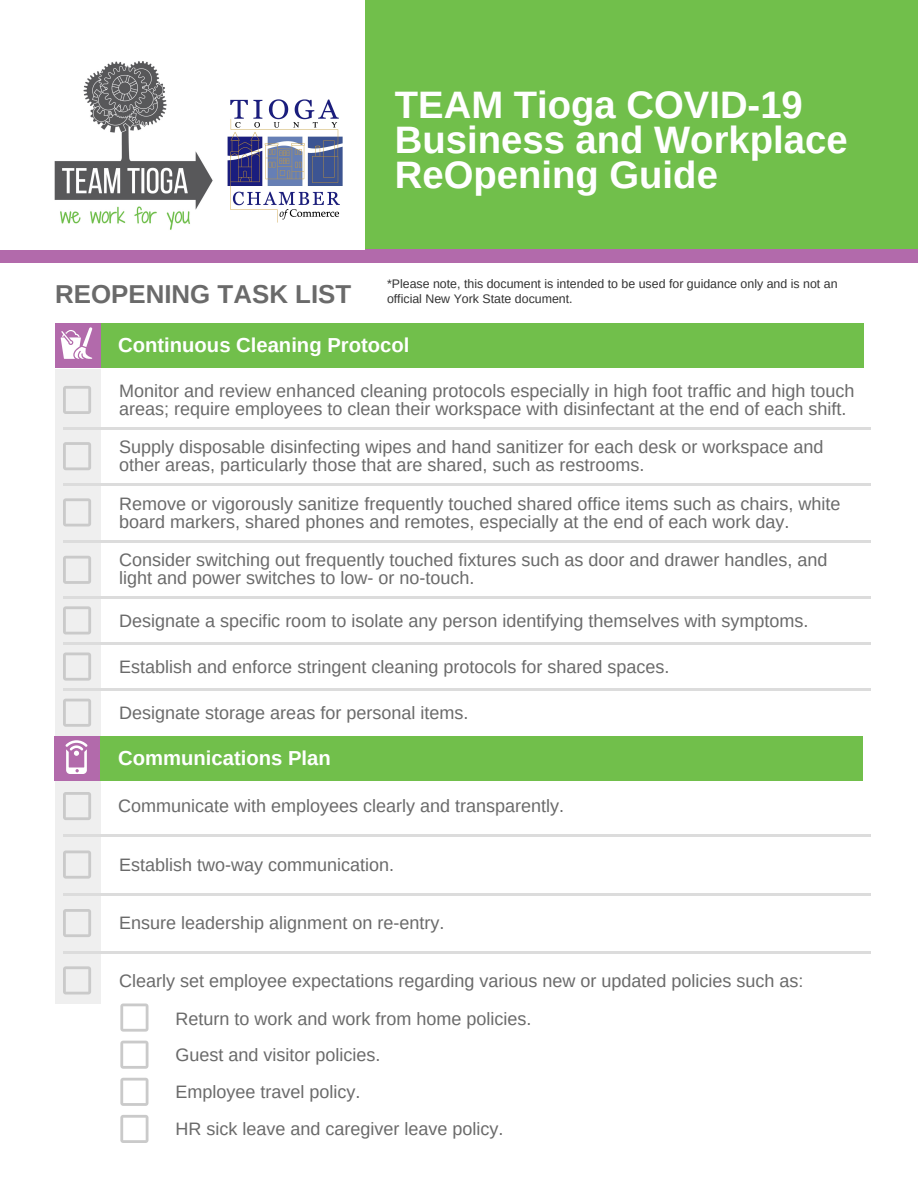
<style>
.page{position:relative;width:918px;height:1188px;background:#fff}
.page>*{position:absolute;margin:0;border:0;box-sizing:border-box;transform-origin:0 0}
.t1{font:700 38.25px/34.8px "Arimo";color:#fff}
.t2{font:700 25.8px "Arimo";color:#6a6a6a}
.t3{font:700 20.25px "Arimo";color:#fff}
.t4{font:18px/18px "Arimo";color:#6a6a6a}
.t5{font:12.3px/14.7px "Arimo";color:#333}
</style>
<div class="page">
<div style="left:100px;top:323px;width:764px;height:45px;background:#71bf4b"></div>
<div style="left:0;top:0;width:918px;height:250px;background:#71bf4b"></div>
<div style="left:55px;top:323px;width:45px;height:45px;background:#b26aab"></div>
<div style="left:55px;top:369px;width:45px;height:634px;background:#efefef"></div>
<svg style="left:63px;top:386px;width:28px;height:28px"></svg>
<hr style="left:63px;top:427px;width:808px;height:3px;background:#dcdcdc">
<svg style="left:63px;top:498px;width:28px;height:28px"></svg>
<svg style="left:63px;top:556px;width:28px;height:28px"></svg>
<svg style="left:63px;top:606px;width:28px;height:28px"></svg>
<svg style="left:63px;top:442px;width:28px;height:28px"></svg>
<div style="left:0;top:250px;width:918px;height:13px;background:#b26aab"></div>
<hr style="left:63px;top:484px;width:808px;height:2px;background:#dcdcdc">
<hr style="left:63px;top:540px;width:808px;height:2px;background:#dcdcdc">
<hr style="left:63px;top:596px;width:808px;height:2px;background:#dcdcdc">
<svg style="left:63px;top:652px;width:28px;height:29px"></svg>
<svg style="left:63px;top:792px;width:28px;height:28px"></svg>
<svg style="left:63px;top:850px;width:28px;height:29px"></svg>
<svg style="left:63px;top:909px;width:28px;height:28px"></svg>
<svg style="left:63px;top:699px;width:28px;height:28px"></svg>
<hr style="left:63px;top:835px;width:808px;height:2px;background:#dcdcdc">
<hr style="left:63px;top:893px;width:808px;height:2px;background:#dcdcdc">
<svg style="left:63px;top:966px;width:28px;height:28px"></svg>
<div style="left:99px;top:736px;width:764px;height:45px;background:#71bf4b"></div>
<div style="left:54px;top:736px;width:45px;height:45px;background:#b26aab"></div>
<hr style="left:63px;top:642px;width:808px;height:3px;background:#dcdcdc">
<hr style="left:63px;top:688px;width:808px;height:3px;background:#dcdcdc">
<hr style="left:63px;top:952px;width:808px;height:2px;background:#dcdcdc">
<svg style="left:120px;top:1004px;width:28px;height:28px"></svg>
<svg style="left:120px;top:1041px;width:28px;height:28px"></svg>
<div style="left:0;top:0;width:365px;height:250px;background:#fff"></div>
<svg style="left:120px;top:1078px;width:28px;height:28px"></svg>
<svg style="left:120px;top:1115px;width:28px;height:28px"></svg>
<svg style="left:61px;top:327px;width:31px;height:32px"></svg>
<svg style="left:65px;top:740px;width:22px;height:34px"></svg>
<img style="left:54px;top:61px;width:159px;height:169px">
<img style="left:227px;top:99px;width:116px;height:124px">
<h2 class="t2" style="left:55px;top:276px;width:298px">REOPENING TASK LIST</h2>
<h1 class="t1" style="left:395px;top:88px;width:454px">TEAM Tioga COVID-19<br>Business and Workplace<br>ReOpening Guide</h1>
<p class="t5" style="left:387px;top:276px;width:452px">*Please note, this document is intended to be used for guidance only and is not an official New York State document.</p>
<p class="t3" style="left:118px;top:331px;width:293px">Continuous Cleaning Protocol</p>
<p class="t4" style="left:119px;top:382px;width:737px">Monitor and review enhanced cleaning protocols especially in high foot traffic and high touch areas; require employees to clean their workspace with disinfectant at the end of each shift.</p>
<p class="t4" style="left:119px;top:438px;width:706px">Supply disposable disinfecting wipes and hand sanitizer for each desk or workspace and other areas, particularly those that are shared, such as restrooms.</p>
<p class="t4" style="left:119px;top:495px;width:723px">Remove or vigorously sanitize frequently touched shared office items such as chairs, white board markers, shared phones and remotes, especially at the end of each work day.</p>
<p class="t4" style="left:119px;top:551px;width:710px">Consider switching out frequently touched fixtures such as door and drawer handles, and light and power switches to low- or no-touch.</p>
<p class="t4" style="left:119px;top:612px;width:691px">Designate a specific room to isolate any person identifying themselves with symptoms.</p>
<p class="t4" style="left:119px;top:658px;width:552px">Establish and enforce stringent cleaning protocols for shared spaces.</p>
<p class="t4" style="left:119px;top:704px;width:351px">Designate storage areas for personal items.</p>
<p class="t3" style="left:118px;top:744px;width:214px">Communications Plan</p>
<p class="t4" style="left:118px;top:797px;width:448px">Communicate with employees clearly and transparently.</p>
<p class="t4" style="left:119px;top:856px;width:277px">Establish two-way communication.</p>
<p class="t4" style="left:119px;top:914px;width:327px">Ensure leadership alignment on re-entry.</p>
<p class="t4" style="left:119px;top:972px;width:686px">Clearly set employee expectations regarding various new or updated policies such as:</p>
<p class="t4" style="left:176px;top:1000px;width:358px;line-height:36.8px">Return to work and work from home policies.<br>Guest and visitor policies.<br>Employee travel policy.<br>HR sick leave and caregiver leave policy.</p>
</div>
